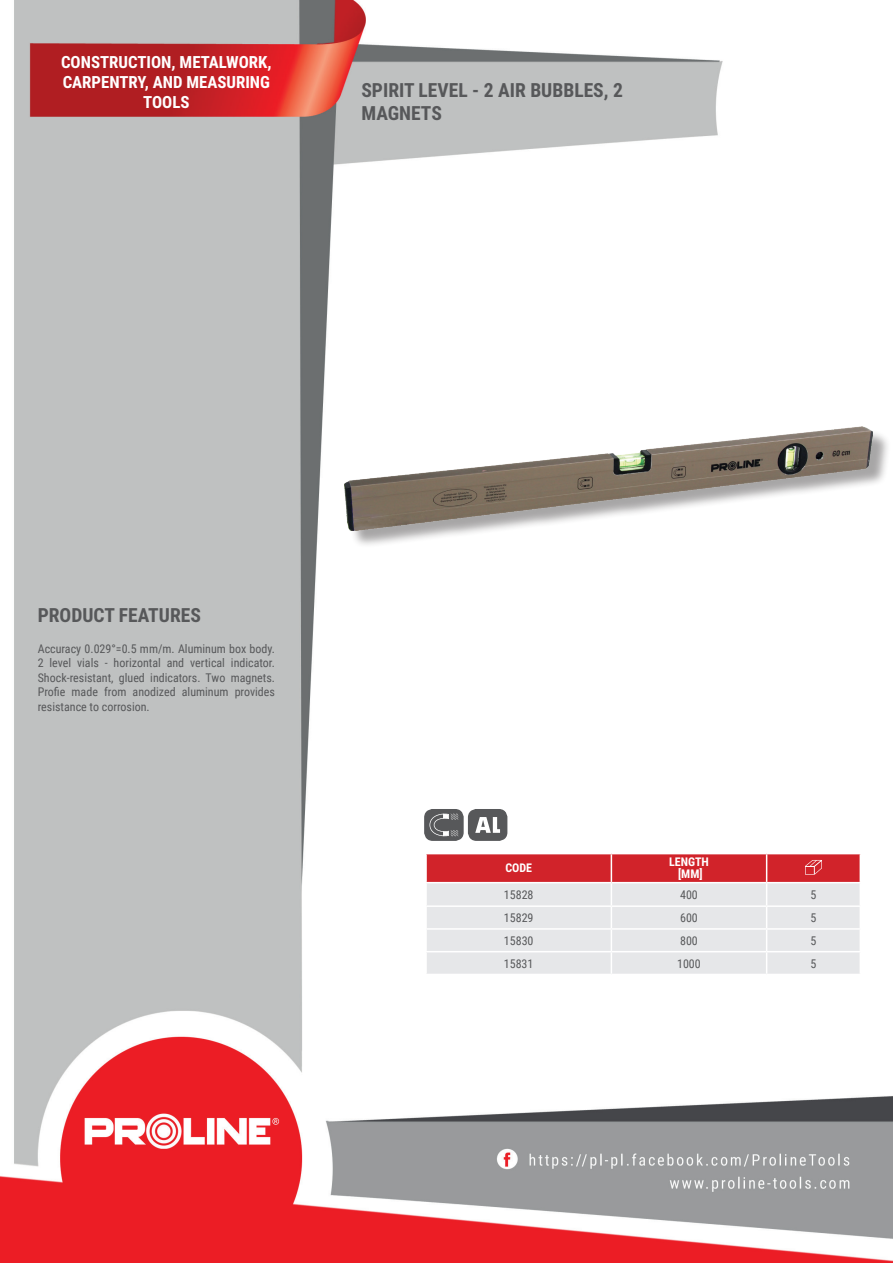
<style>
.page{position:relative;width:893px;height:1263px;background:#fff}
.page>*{position:absolute;margin:0;border:0;box-sizing:border-box;transform-origin:0 0}
.t1{font:700 19.5px/23.4px "Roboto Condensed";color:#57585a}
.t2{font:700 16.8px/20.1px "Roboto Condensed";color:#fff;text-align:center}
.t3{font:12px/14.4px "Roboto Condensed";color:#57585a;text-align:justify}
.t4{font:700 12px/12px "Roboto Condensed";color:#fff;text-align:center}
</style>
<div class="page">
<img style="left:0;top:0;width:893px;height:1263px">
<div style="left:348px;top:429px;width:543px;height:120px;background:#231f20;opacity:.4"></div>
<img style="left:345px;top:427px;width:527px;height:104px">
<hr style="left:425px;top:854px;width:2px;height:28px;background:#fff">
<hr style="left:425px;top:883px;width:2px;height:22px;background:#fff">
<hr style="left:425px;top:907px;width:2px;height:21px;background:#fff">
<hr style="left:425px;top:930px;width:2px;height:21px;background:#fff">
<hr style="left:425px;top:952px;width:2px;height:22px;background:#fff">
<hr style="left:425px;top:853px;width:186px;height:1px;background:#fff">
<hr style="left:425px;top:882px;width:186px;height:1px;background:#fff">
<hr style="left:425px;top:905px;width:186px;height:2px;background:#fff">
<hr style="left:425px;top:928px;width:186px;height:2px;background:#fff">
<hr style="left:425px;top:951px;width:186px;height:1px;background:#fff">
<hr style="left:425px;top:974px;width:186px;height:1px;background:#fff">
<hr style="left:611px;top:974px;width:156px;height:1px;background:#fff">
<hr style="left:767px;top:974px;width:94px;height:1px;background:#fff">
<svg style="left:426px;top:853px;width:435px;height:121px;background:#e3bcbf"></svg>
<div style="left:425px;top:810px;width:38px;height:30px;background:#57585a;border-radius:8px"></div>
<div style="left:424px;top:809px;width:40px;height:32px;border:1px solid #57585a;border-radius:8px"></div>
<svg style="left:429px;top:814px;width:29px;height:22px"></svg>
<div style="left:469px;top:810px;width:38px;height:30px;background:#57585a;border-radius:8px"></div>
<div style="left:468px;top:809px;width:39px;height:32px;border:1px solid #57585a;border-radius:8px"></div>
<svg style="left:475px;top:817px;width:25px;height:16px"></svg>
<h2 class="t2" style="left:61px;top:51px;width:212px">CONSTRUCTION, METALWORK,<br>CARPENTRY, AND MEASURING<br>TOOLS</h2>
<h1 class="t1" style="left:361px;top:77px;width:263px">SPIRIT LEVEL - 2 AIR BUBBLES, 2<br>MAGNETS</h1>
<h1 class="t1" style="left:38px;top:602px;width:165px">PRODUCT FEATURES</h1>
<p class="t3" style="left:38px;top:641px;width:239px">Accuracy 0.029°=0.5 mm/m. Aluminum box body.<br>2 level vials - horizontal and vertical indicator.<br>Shock-resistant, glued indicators. Two magnets.<br>Profie made from anodized aluminum provides resistance to corrosion.</p>
<p class="t4" style="left:505px;top:862px;width:28px">CODE</p>
<p class="t4" style="left:669px;top:856px;width:41px">LENGTH [MM]</p>
<p class="t3" style="left:504px;top:887px;width:31px">15828</p>
<p class="t3" style="left:680px;top:887px;width:19px">400</p>
<p class="t3" style="left:810px;top:887px;width:7px">5</p>
<p class="t3" style="left:504px;top:910px;width:31px">15829</p>
<p class="t3" style="left:680px;top:910px;width:19px">600</p>
<p class="t3" style="left:810px;top:910px;width:7px">5</p>
<p class="t3" style="left:504px;top:933px;width:31px">15830</p>
<p class="t3" style="left:680px;top:933px;width:19px">800</p>
<p class="t3" style="left:810px;top:933px;width:7px">5</p>
<p class="t3" style="left:504px;top:956px;width:31px">15831</p>
<p class="t3" style="left:677px;top:956px;width:25px">1000</p>
<p class="t3" style="left:810px;top:956px;width:7px">5</p>
</div>
